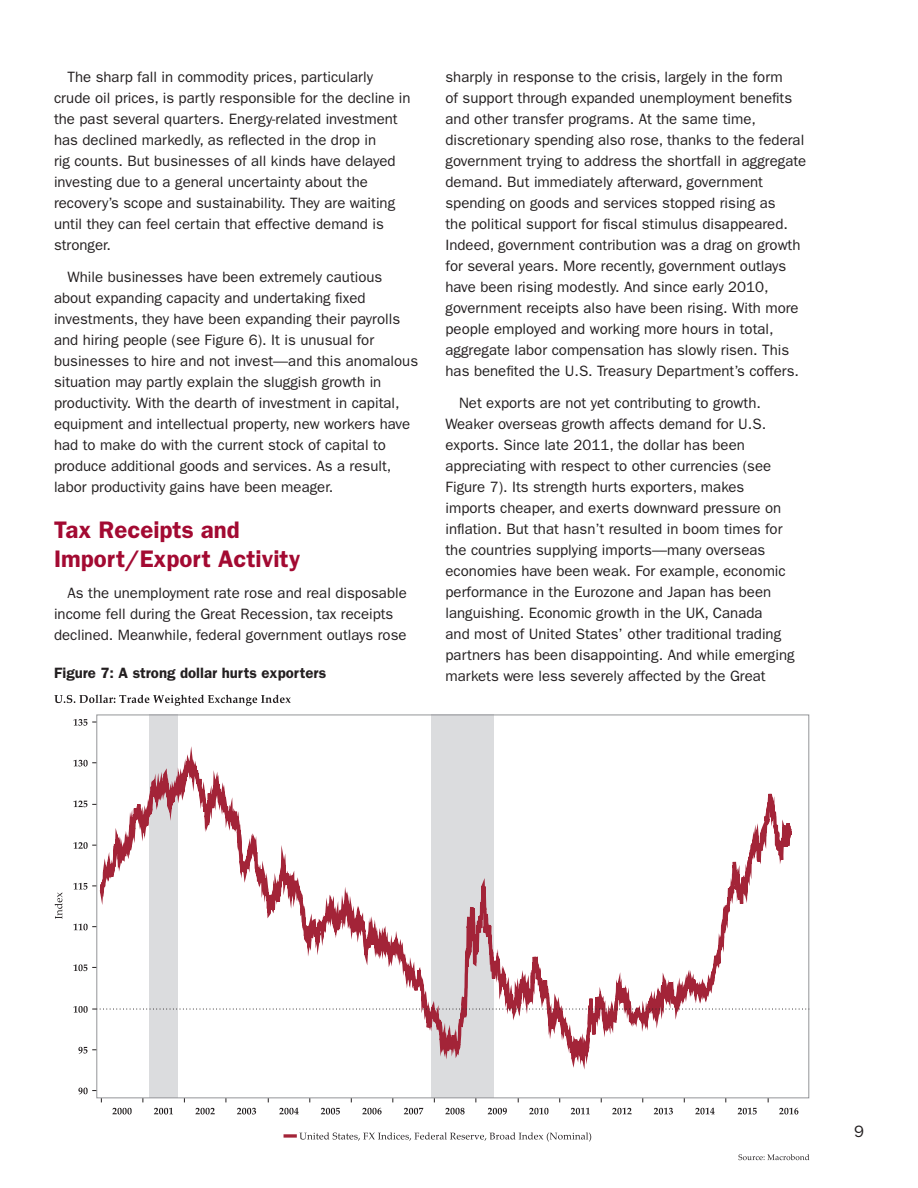
<style>
.page{position:relative;width:918px;height:1188px;background:#fff}
.page>*{position:absolute;margin:0;border:0;box-sizing:border-box;transform-origin:0 0}
.Subheading{font:600 24px/28.5px "ITC Franklin Gothic Std";color:#a30a32}
.t1{font:16.5px "ITC Franklin Gothic Std";color:#231f20}
.Body_Copy{font:15px/21px "ITC Franklin Gothic Std";color:#231f20}
.Body_Copy-2{font:600 15px "ITC Franklin Gothic Std";color:#231f20}
</style>
<div class="page">
<svg style="left:55px;top:695px;width:43px;height:9px"></svg>
<svg style="left:98px;top:695px;width:696px;height:420px"></svg>
<svg style="left:55px;top:892px;width:7px;height:27px"></svg>
<svg style="left:78px;top:1047px;width:18px;height:7px"></svg>
<svg style="left:73px;top:1006px;width:736px;height:7px"></svg>
<svg style="left:73px;top:964px;width:23px;height:7px"></svg>
<svg style="left:73px;top:924px;width:23px;height:6px"></svg>
<svg style="left:73px;top:883px;width:23px;height:7px"></svg>
<svg style="left:73px;top:842px;width:23px;height:7px"></svg>
<svg style="left:73px;top:800px;width:23px;height:7px"></svg>
<svg style="left:73px;top:760px;width:23px;height:7px"></svg>
<svg style="left:73px;top:719px;width:23px;height:7px"></svg>
<svg style="left:78px;top:1088px;width:24px;height:14px"></svg>
<svg style="left:112px;top:1108px;width:20px;height:6px"></svg>
<svg style="left:154px;top:1108px;width:19px;height:6px"></svg>
<svg style="left:195px;top:1108px;width:20px;height:6px"></svg>
<svg style="left:237px;top:1108px;width:19px;height:6px"></svg>
<svg style="left:279px;top:1108px;width:20px;height:6px"></svg>
<svg style="left:321px;top:1108px;width:19px;height:6px"></svg>
<svg style="left:362px;top:1108px;width:20px;height:6px"></svg>
<svg style="left:404px;top:1108px;width:19px;height:6px"></svg>
<svg style="left:445px;top:1108px;width:20px;height:6px"></svg>
<svg style="left:488px;top:1108px;width:19px;height:6px"></svg>
<svg style="left:529px;top:1108px;width:19px;height:6px"></svg>
<svg style="left:571px;top:1108px;width:19px;height:6px"></svg>
<svg style="left:612px;top:1108px;width:20px;height:6px"></svg>
<svg style="left:654px;top:1108px;width:19px;height:6px"></svg>
<svg style="left:695px;top:1108px;width:20px;height:6px"></svg>
<svg style="left:738px;top:1108px;width:19px;height:6px"></svg>
<svg style="left:779px;top:1108px;width:19px;height:6px"></svg>
<svg style="left:284px;top:1134px;width:13px;height:4px"></svg>
<svg style="left:299px;top:1132px;width:292px;height:10px"></svg>
<svg style="left:738px;top:1154px;width:71px;height:6px"></svg>
<p class="Body_Copy" style="left:54px;top:67px;width:358px;text-indent:14px">The sharp fall in commodity prices, particularly crude oil prices, is partly responsible for the decline in the past several quarters. Energy-related investment has declined markedly, as reflected in the drop in<br>rig counts. But businesses of all kinds have delayed investing due to a general uncertainty about the recovery’s scope and sustainability. They are waiting until they can feel certain that effective demand is stronger.</p>
<p class="Body_Copy" style="left:54px;top:266px;width:366px;text-indent:14px">While businesses have been extremely cautious about expanding capacity and undertaking fixed investments, they have been expanding their payrolls and hiring people (see Figure 6). It is unusual for businesses to hire and not invest—and this anomalous situation may partly explain the sluggish growth in productivity. With the dearth of investment in capital, equipment and intellectual property, new workers have had to make do with the current stock of capital to produce additional goods and services. As a result, labor productivity gains have been meager.</p>
<p class="Subheading" style="left:54px;top:516px;width:248px">Tax Receipts and<br>Import/Export Activity</p>
<p class="Body_Copy" style="left:54px;top:583px;width:354px;text-indent:14px">As the unemployment rate rose and real disposable income fell during the Great Recession, tax receipts declined. Meanwhile, federal government outlays rose</p>
<p class="Body_Copy-2" style="left:54px;top:664px;width:274px">Figure 7: A strong dollar hurts exporters</p>
<p class="Body_Copy" style="left:446px;top:67px;width:362px">sharply in response to the crisis, largely in the form<br>of support through expanded unemployment benefits and other transfer programs. At the same time, discretionary spending also rose, thanks to the federal government trying to address the shortfall in aggregate demand. But immediately afterward, government spending on goods and services stopped rising as<br>the political support for fiscal stimulus disappeared.<br>Indeed, government contribution was a drag on growth for several years. More recently, government outlays have been rising modestly. And since early 2010, government receipts also have been rising. With more people employed and working more hours in total, aggregate labor compensation has slowly risen. This has benefited the U.S. Treasury Department’s coffers.</p>
<p class="Body_Copy" style="left:446px;top:392px;width:351px;text-indent:14px">Net exports are not yet contributing to growth.<br>Weaker overseas growth affects demand for U.S. exports. Since late 2011, the dollar has been appreciating with respect to other currencies (see Figure 7). Its strength hurts exporters, makes imports cheaper, and exerts downward pressure on inflation. But that hasn’t resulted in boom times for the countries supplying imports—many overseas economies have been weak. For example, economic performance in the Eurozone and Japan has been languishing. Economic growth in the UK, Canada<br>and most of United States’ other traditional trading partners has been disappointing. And while emerging markets were less severely affected by the Great</p>
<p class="t1" style="left:854px;top:1122px;width:11px">9</p>
</div>
